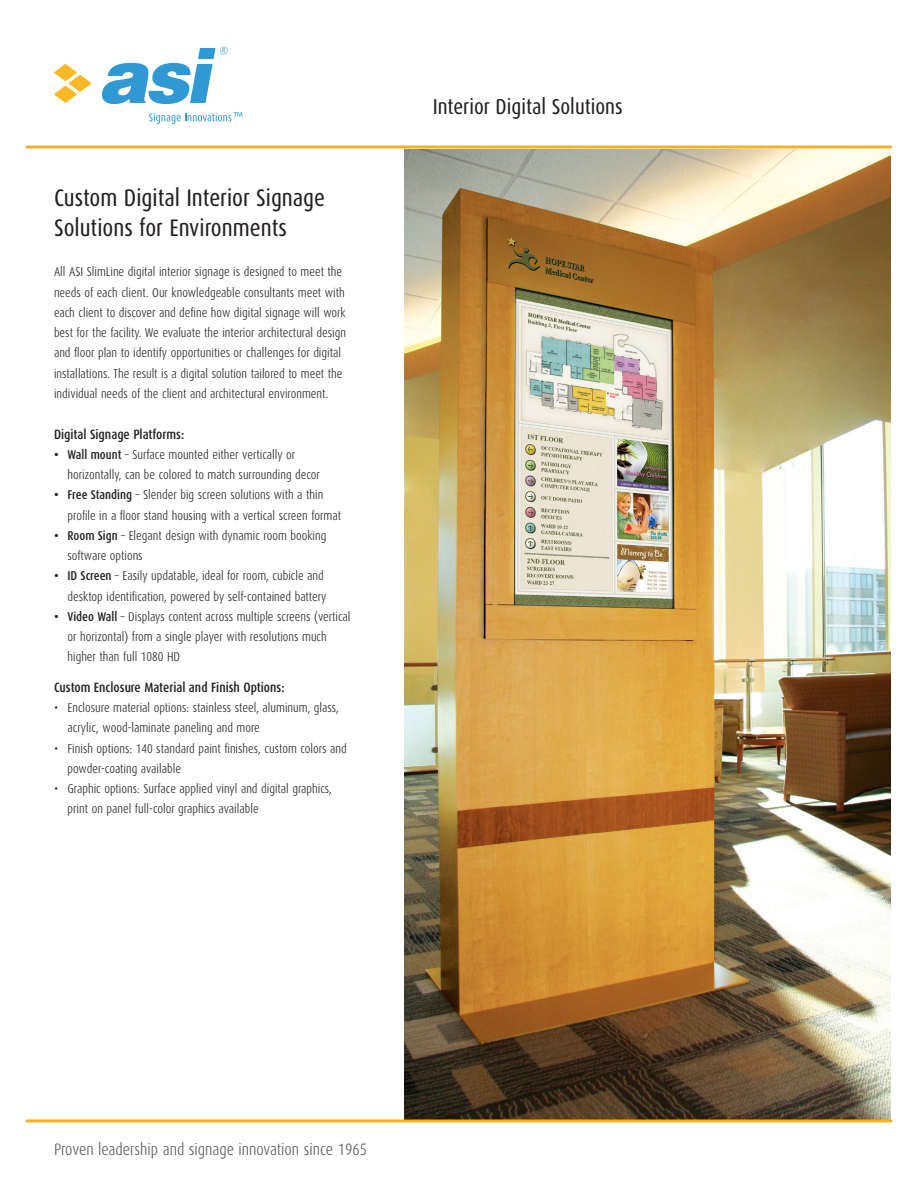
<style>
.page{position:relative;width:918px;height:1188px;background:#fff}
.page>*{position:absolute;margin:0;border:0;box-sizing:border-box;transform-origin:0 0}
.MOD_Body_Header{font:24px/30px "Dax Condensed";color:#231f20}
.MOD_Title{font:21.6px "Dax Condensed";color:#231f20}
.t1{font:300 16.5px "Dax Condensed";color:#57585a}
.MOD_Bullet_Title_sm{font:500 13.5px "Dax Condensed";color:#231f20}
.MOD_Body_Copy{font:300 12.75px/20.2px "Dax Condensed";color:#231f20}
.s1{font-weight:500}
</style>
<div class="page">
<img style="left:405px;top:148px;width:486px;height:971px">
<svg style="left:54px;top:64px;width:38px;height:39px"></svg>
<svg style="left:102px;top:47px;width:126px;height:57px"></svg>
<svg style="left:149px;top:112px;width:93px;height:12px"></svg>
<hr style="left:27px;top:146px;width:864px;height:2px;background:#f3b124">
<hr style="left:27px;top:1119px;width:864px;height:3px;background:#f3b124">
<p class="MOD_Body_Header" style="left:54px;top:183px;width:273px">Custom Digital Interior Signage<br>Solutions for Environments</p>
<p class="MOD_Body_Copy" style="left:54px;top:262px;width:294px">All ASI SlimLine digital interior signage is designed to meet the needs of each client. Our knowledgeable consultants meet with each client to discover and define how digital signage will work best for the facility. We evaluate the interior architectural design and floor plan to identify opportunities or challenges for digital installations. The result is a digital solution tailored to meet the individual needs of the client and architectural environment.</p>
<p class="MOD_Bullet_Title_sm" style="left:54px;top:427px;width:132px">Digital Signage Platforms:</p>
<p class="MOD_Body_Copy" style="left:68px;top:445px;width:254px;text-indent:-14px"><span class="s1">• Wall mount</span> – Surface mounted either vertically or horizontally, can be colored to match surrounding decor</p>
<p class="MOD_Body_Copy" style="left:68px;top:485px;width:275px;text-indent:-14px"><span class="s1">• Free Standing</span> – Slender big screen solutions with a thin profile in a floor stand housing with a vertical screen format</p>
<p class="MOD_Body_Copy" style="left:68px;top:526px;width:260px;text-indent:-14px"><span class="s1">• Room Sign</span> – Elegant design with dynamic room booking software options</p>
<p class="MOD_Body_Copy" style="left:54px;top:566px;width:274px;text-align:right"><span class="s1">• ID Screen</span> – Easily updatable, ideal for room, cubicle and desktop identification, powered by self-contained battery</p>
<p class="MOD_Body_Copy" style="left:68px;top:607px;width:285px;text-indent:-14px"><span class="s1">• Video Wall</span> – Displays content across multiple screens (vertical or horizontal) from a single player with resolutions much higher than full 1080 HD</p>
<p class="MOD_Bullet_Title_sm" style="left:54px;top:680px;width:232px">Custom Enclosure Material and Finish Options:</p>
<p class="MOD_Body_Copy" style="left:68px;top:698px;width:273px;text-indent:-14px">• Enclosure material options: stainless steel, aluminum, glass, acrylic, wood-laminate paneling and more</p>
<p class="MOD_Body_Copy" style="left:68px;top:738px;width:281px;text-indent:-14px">• Finish options: 140 standard paint finishes, custom colors and powder-coating available</p>
<p class="MOD_Body_Copy" style="left:68px;top:779px;width:266px;text-indent:-14px">• Graphic options: Surface applied vinyl and digital graphics, print on panel full-color graphics available</p>
<p class="MOD_Title" style="left:433px;top:95px;width:191px">Interior Digital Solutions</p>
<p class="t1" style="left:54px;top:1140px;width:315px">Proven leadership and signage innovation since 1965</p>
</div>
